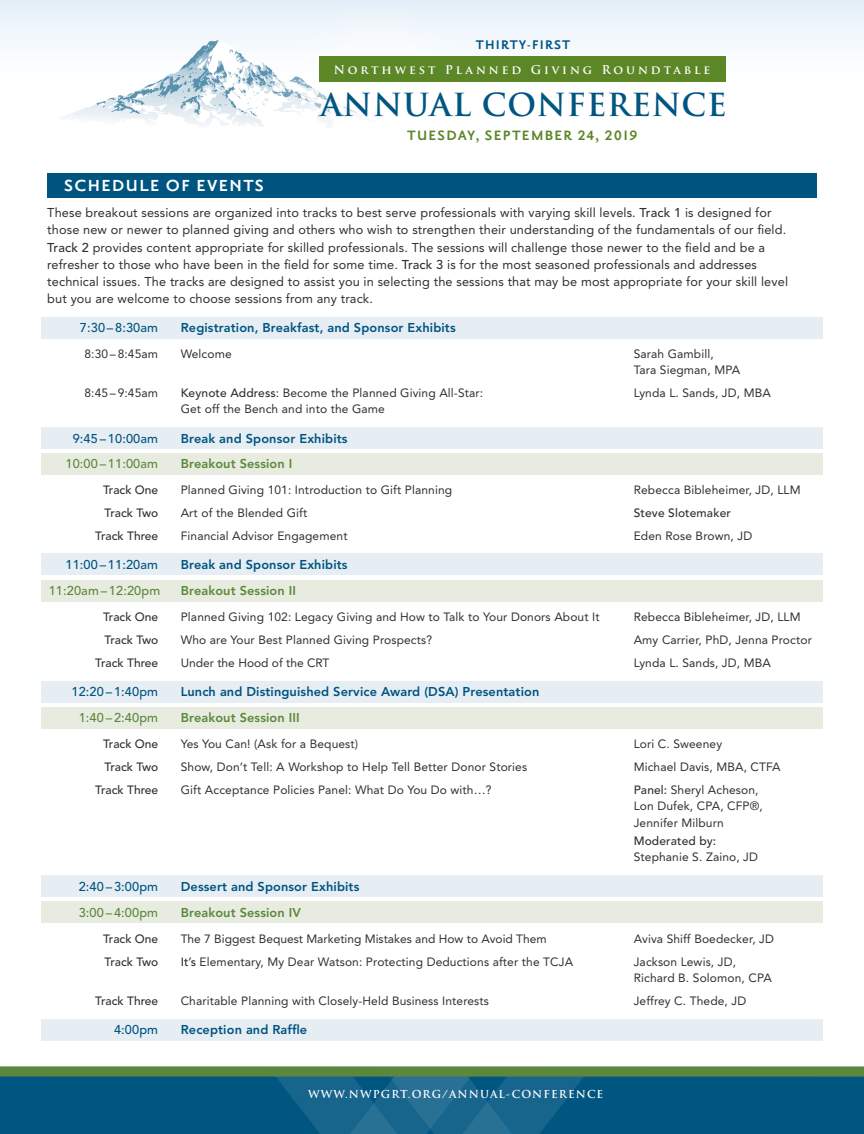
<style>
.page{position:relative;width:864px;height:1134px;background:#fff}
.page>*{position:absolute;margin:0;border:0;box-sizing:border-box;transform-origin:0 0}
.t1{font:700 30.9px "Trajan Pro";letter-spacing:.025em;color:#005581}
.t2{font:700 19.5px "Priori San";letter-spacing:.075em;color:#fff}
.t3{font:700 16.5px "Priori San";letter-spacing:.075em;color:#5c8727}
.t4{font:700 15.15px "Priori San";letter-spacing:.075em;color:#005581}
.Paragraph_Style_1{font:12.75px/17.2px "Avenir";letter-spacing:.01em;color:#302e34}
.t5{font:800 12.75px "Avenir";letter-spacing:.01em;color:#005480}
.t6{font:800 12.75px "Avenir";letter-spacing:.01em;color:#5b883b}
.t7{font:500 12.75px "Avenir";letter-spacing:.01em;color:#005480}
.t8{font:500 12.75px "Avenir";letter-spacing:.01em;color:#5b883b}
.t9{font:12px/16.5px "Avenir";letter-spacing:.01em;color:#302e34}
.t10{font:500 12px "Avenir";color:#302e34}
.t11{font:700 11.85px "Trajan Pro";letter-spacing:.25em;color:#fff}
.t12{font:700 10.65px "Trajan Pro";letter-spacing:.1em;color:#fff}
.s1{font-weight:500}
</style>
<div class="page">
<div style="left:0;top:0;width:864px;height:90px;background:linear-gradient(to bottom,#e4f0f9,#fffefb)"></div>
<svg style="left:33px;top:40px;width:213px;height:86px"></svg>
<img style="left:246px;top:0;width:263px;height:127px">
<div style="left:320px;top:57px;width:406px;height:25px;background:#5c8727"></div>
<div style="left:0;top:1070px;width:864px;height:64px;background:#005581"></div>
<svg style="left:276px;top:1077px;width:307px;height:57px"></svg>
<div style="left:0;top:1066px;width:864px;height:11px;background:#5d873c"></div>
<div style="left:47px;top:173px;width:770px;height:25px;background:#005480"></div>
<div style="left:41px;top:682px;width:782px;height:21px;background:#e6eef4"></div>
<div style="left:41px;top:875px;width:782px;height:22px;background:#e6eef4"></div>
<div style="left:41px;top:1020px;width:782px;height:21px;background:#e6eef4"></div>
<div style="left:41px;top:454px;width:782px;height:21px;background:#e8ece0"></div>
<div style="left:41px;top:580px;width:782px;height:21px;background:#e8ece0"></div>
<div style="left:41px;top:708px;width:782px;height:21px;background:#e8ece0"></div>
<div style="left:41px;top:902px;width:782px;height:21px;background:#e8ece0"></div>
<div style="left:41px;top:318px;width:782px;height:21px;background:#e6eef4"></div>
<div style="left:41px;top:427px;width:782px;height:22px;background:#e6eef4"></div>
<div style="left:41px;top:553px;width:782px;height:22px;background:#e6eef4"></div>
<p class="t4" style="left:476px;top:36px;width:96px">THIRTY-FIRST</p>
<p class="t11" style="left:334px;top:62px;width:378px">Northwest Planned Giving Roundtable</p>
<h1 class="t1" style="left:321px;top:86px;width:408px">ANNUAL CONFERENCE</h1>
<p class="t2" style="left:64px;top:176px;width:201px">SCHEDULE OF EVENTS</p>
<h3 class="t3" style="left:407px;top:127px;width:232px">TUESDAY, SEPTEMBER 24, 2019</h3>
<p class="Paragraph_Style_1" style="left:47px;top:204px;width:742px">These breakout sessions are organized into tracks to best serve professionals with varying skill levels. <span class="s1">Track 1</span> is designed for those new or newer to planned giving and others who wish to strengthen their understanding of the fundamentals of our field.<br><span class="s1">Track 2</span> provides content appropriate for skilled professionals. The sessions will challenge those newer to the field and be a refresher to those who have been in the field for some time. <span class="s1">Track 3</span> is for the most seasoned professionals and addresses technical issues. The tracks are designed to assist you in selecting the sessions that may be most appropriate for your skill level but you are welcome to choose sessions from any track.</p>
<p class="t7" style="left:80px;top:320px;width:80px">7:30 – 8:30am</p>
<p class="t5" style="left:181px;top:320px;width:276px">Registration, Breakfast, and Sponsor Exhibits</p>
<p class="t9" style="left:84px;top:345px;width:75px">8:30 – 8:45am</p>
<p class="t9" style="left:181px;top:345px;width:53px">Welcome</p>
<p class="t9" style="left:634px;top:346px;width:108px">Sarah Gambill,<br>Tara Siegman, MPA</p>
<p class="t9" style="left:84px;top:384px;width:75px">8:45 – 9:45am</p>
<p class="t9" style="left:181px;top:384px;width:304px"><span class="s1">Keynote Address</span>: Become the Planned Giving All-Star:</p>
<p class="t9" style="left:634px;top:384px;width:139px">Lynda L. Sands, JD, MBA</p>
<p class="t9" style="left:181px;top:401px;width:206px">Get off the Bench and into the Game</p>
<p class="t7" style="left:73px;top:431px;width:87px">9:45 – 10:00am</p>
<p class="t5" style="left:181px;top:431px;width:168px">Break and Sponsor Exhibits</p>
<p class="t8" style="left:65px;top:457px;width:94px">10:00 – 11:00am</p>
<p class="t6" style="left:181px;top:457px;width:113px">Breakout Session I</p>
<p class="t10" style="left:103px;top:483px;width:57px">Track One</p>
<p class="t9" style="left:181px;top:482px;width:273px">Planned Giving 101: Introduction to Gift Planning</p>
<p class="t9" style="left:634px;top:482px;width:168px">Rebecca Bibleheimer, JD, LLM</p>
<p class="t10" style="left:105px;top:506px;width:55px">Track Two</p>
<p class="t9" style="left:181px;top:505px;width:128px">Art of the Blended Gift</p>
<p class="t10" style="left:634px;top:506px;width:99px">Steve Slotemaker</p>
<p class="t10" style="left:95px;top:529px;width:64px">Track Three</p>
<p class="t9" style="left:181px;top:527px;width:168px">Financial Advisor Engagement</p>
<p class="t9" style="left:634px;top:527px;width:120px">Eden Rose Brown, JD</p>
<p class="t7" style="left:65px;top:558px;width:94px">11:00 – 11:20am</p>
<p class="t5" style="left:181px;top:558px;width:168px">Break and Sponsor Exhibits</p>
<p class="t8" style="left:49px;top:584px;width:113px">11:20am – 12:20pm</p>
<p class="t6" style="left:181px;top:583px;width:117px">Breakout Session II</p>
<p class="t10" style="left:103px;top:610px;width:57px">Track One</p>
<p class="t9" style="left:181px;top:609px;width:420px">Planned Giving 102: Legacy Giving and How to Talk to Your Donors About It</p>
<p class="t9" style="left:634px;top:609px;width:168px">Rebecca Bibleheimer, JD, LLM</p>
<p class="t10" style="left:105px;top:633px;width:55px">Track Two</p>
<p class="t9" style="left:181px;top:632px;width:253px">Who are Your Best Planned Giving Prospects?</p>
<p class="t9" style="left:634px;top:632px;width:180px">Amy Carrier, PhD, Jenna Proctor</p>
<p class="t10" style="left:95px;top:656px;width:64px">Track Three</p>
<p class="t9" style="left:181px;top:654px;width:150px">Under the Hood of the CRT</p>
<p class="t9" style="left:634px;top:654px;width:139px">Lynda L. Sands, JD, MBA</p>
<p class="t7" style="left:72px;top:685px;width:88px">12:20 – 1:40pm</p>
<p class="t5" style="left:181px;top:684px;width:360px">Lunch and Distinguished Service Award (DSA) Presentation</p>
<p class="t8" style="left:79px;top:711px;width:81px">1:40 – 2:40pm</p>
<p class="t6" style="left:181px;top:710px;width:121px">Breakout Session III</p>
<p class="t10" style="left:103px;top:737px;width:57px">Track One</p>
<p class="t9" style="left:181px;top:736px;width:179px">Yes You Can! (Ask for a Bequest)</p>
<p class="t9" style="left:634px;top:736px;width:90px">Lori C. Sweeney</p>
<p class="t10" style="left:105px;top:760px;width:55px">Track Two</p>
<p class="t9" style="left:181px;top:759px;width:348px">Show, Don’t Tell: A Workshop to Help Tell Better Donor Stories</p>
<p class="t9" style="left:634px;top:759px;width:149px">Michael Davis, MBA, CTFA</p>
<p class="t10" style="left:95px;top:782px;width:64px">Track Three</p>
<p class="t9" style="left:181px;top:781px;width:312px">Gift Acceptance Policies Panel: What Do You Do with…?</p>
<p class="t9" style="left:634px;top:781px;width:131px"><span class="s1">Panel:</span> Sheryl Acheson,<br>Lon Dufek, CPA, CFP®,<br>Jennifer Milburn</p>
<p class="t9" style="left:634px;top:833px;width:126px"><span class="s1">Moderated by:<br></span>Stephanie S. Zaino, JD</p>
<p class="t7" style="left:79px;top:879px;width:81px">2:40 – 3:00pm</p>
<p class="t5" style="left:181px;top:879px;width:180px">Dessert and Sponsor Exhibits</p>
<p class="t8" style="left:79px;top:905px;width:81px">3:00 – 4:00pm</p>
<p class="t6" style="left:181px;top:905px;width:122px">Breakout Session IV</p>
<p class="t10" style="left:103px;top:932px;width:57px">Track One</p>
<p class="t9" style="left:181px;top:931px;width:367px">The 7 Biggest Bequest Marketing Mistakes and How to Avoid Them</p>
<p class="t9" style="left:634px;top:931px;width:142px">Aviva Shiff Boedecker, JD</p>
<p class="t10" style="left:105px;top:955px;width:55px">Track Two</p>
<p class="t9" style="left:181px;top:953px;width:394px"><span class="s1">It’s</span> Elementary, My Dear Watson: Protecting Deductions after the TCJA</p>
<p class="t9" style="left:634px;top:953px;width:140px">Jackson Lewis, JD,<br>Richard B. Solomon, CPA</p>
<p class="t10" style="left:95px;top:993px;width:64px">Track Three</p>
<p class="t9" style="left:181px;top:992px;width:310px">Charitable Planning with Closely-Held Business Interests</p>
<p class="t9" style="left:634px;top:992px;width:114px">Jeffrey C. Thede, JD</p>
<p class="t7" style="left:114px;top:1022px;width:46px">4:00pm</p>
<p class="t5" style="left:181px;top:1022px;width:128px">Reception and Raffle</p>
<p class="t12" style="left:308px;top:1087px;width:297px">WWW.NWPGRT.ORG/ANNUAL-CONFERENCE</p>
</div>
